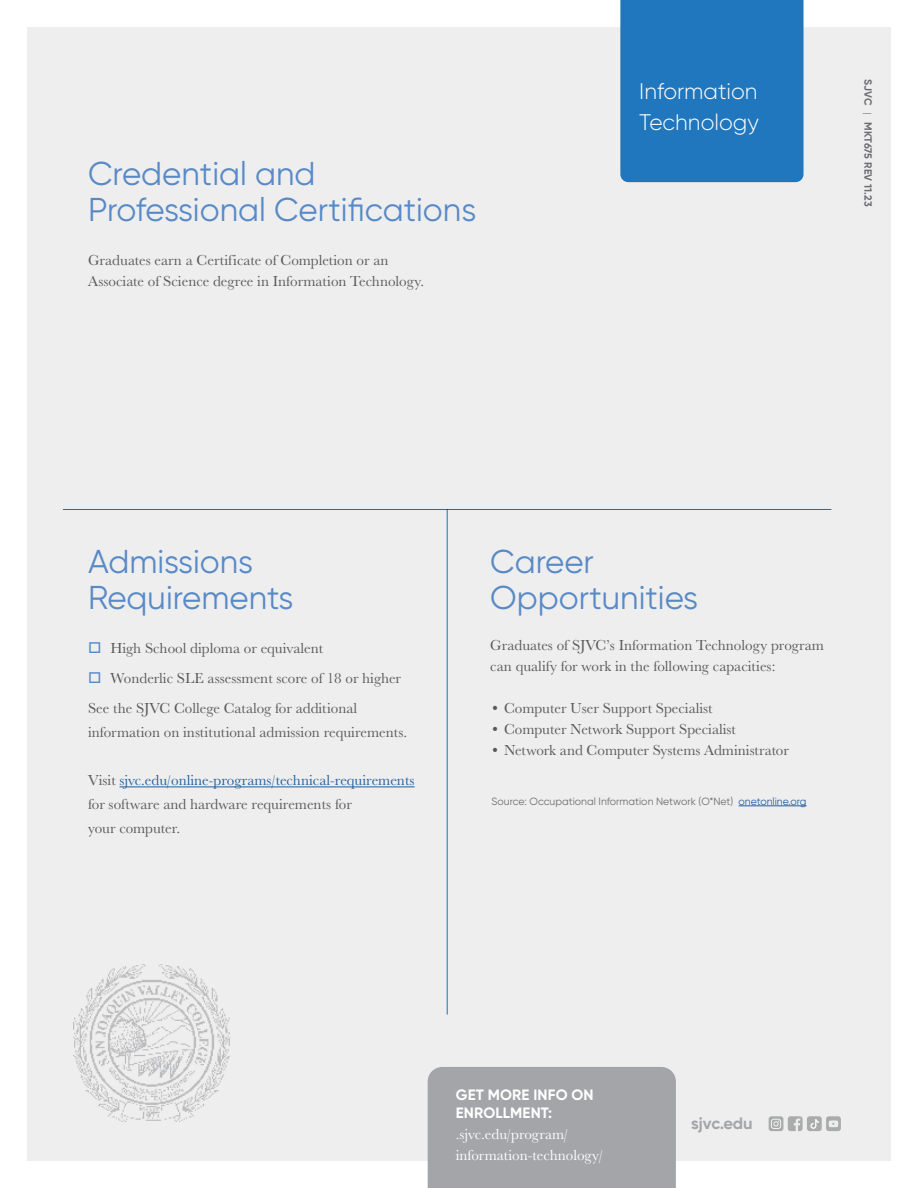
<style>
.page{position:relative;width:918px;height:1188px;background:#fff}
.page>*{position:absolute;margin:0;border:0;box-sizing:border-box;transform-origin:0 0}
.Inner_Header_Style{font:33px/36px "Gilroy";color:#588ac7}
.t1{font:300 22.5px/30.8px "Gilroy";color:#fff}
.t2{font:700 16.5px "Gilroy";letter-spacing:-.005em;color:#a3a5a8}
.t3{font:15px/21px "Baskerville URW";color:#58595b}
.t4{font:15px "Baskerville URW";color:#215e9e}
.Main_Body_Style2{font:15px "Baskerville URW";color:#fff}
.t5{font:700 15px "Gilroy";letter-spacing:.01em;color:#fff}
.t6{font:10.5px "Gilroy";color:#6d6e71}
.t7{font:700 10.5px "Gilroy";letter-spacing:.005em;color:#6d6e71}
.s1{font-family:"Baskerville URW";font-weight:400}
.s2{color:#58595b}
.s3{color:#215e9e}
</style>
<div class="page">
<div style="left:27px;top:27px;width:864px;height:1134px;background:#efeeee"></div>
<div style="left:428px;top:1067px;width:248px;height:121px;background:#a3a5a8"></div>
<svg style="left:769px;top:1116px;width:72px;height:15px"></svg>
<hr style="left:120px;top:787px;width:295px;height:1px;background:#215e9e">
<div style="left:620px;top:0;width:184px;height:182px;background:#2077bd"></div>
<div style="left:639px;top:81px;width:153px;height:101px;background:#2077bd"></div>
<hr style="left:447px;top:509px;width:1px;height:506px;background:#2077bd">
<hr style="left:63px;top:509px;width:768px;height:1px;background:#2077bd">
<img style="left:73px;top:965px;width:157px;height:156px">
<hr style="left:739px;top:806px;width:68px;height:1px;background:#215e9e">
<p class="Inner_Header_Style" style="left:88px;top:155px;width:390px">Credential and<br>Professional Certifications</p>
<p class="t3" style="left:88px;top:249px;width:338px">Graduates earn a Certificate of Completion or an<br>Associate of Science degree in Information Technology.</p>
<p class="t1" style="left:639px;top:76px;width:121px">Information<br>Technology</p>
<p class="t7" style="left:875px;top:79px;width:129px;rotate:90deg">SJVC <span class="s1">|</span> MKT675 REV 11.23</p>
<p class="Inner_Header_Style" style="left:88px;top:543px;width:207px">Admissions<br>Requirements</p>
<p class="t3" style="left:111px;top:637px;width:214px">High School diploma or equivalent</p>
<p class="t3" style="left:111px;top:667px;width:292px">Wonderlic SLE assessment score of 18 or higher</p>
<p class="t3" style="left:88px;top:697px;width:271px">See the SJVC College Catalog for additional</p>
<p class="t3" style="left:88px;top:721px;width:321px">information on institutional admission requirements.</p>
<p class="t4" style="left:88px;top:770px;width:328px"><span class="s2">Visit</span> sjvc.edu/online-programs/technical-requirements</p>
<p class="t3" style="left:88px;top:793px;width:265px">for software and hardware requirements for</p>
<p class="t3" style="left:88px;top:817px;width:94px">your computer.</p>
<p class="Inner_Header_Style" style="left:490px;top:543px;width:209px">Career<br>Opportunities</p>
<p class="t3" style="left:490px;top:634px;width:335px">Graduates of SJVC’s Information Technology program can qualify for work in the following capacities:</p>
<p class="t3" style="left:490px;top:697px;width:224px">• Computer User Support Specialist</p>
<p class="t3" style="left:490px;top:718px;width:247px">• Computer Network Support Specialist</p>
<p class="t3" style="left:490px;top:739px;width:300px">• Network and Computer Systems Administrator</p>
<p class="t6" style="left:491px;top:795px;width:317px">Source: Occupational Information Network (O*Net) <span class="s3">onetonline.org</span></p>
<p class="t5" style="left:456px;top:1085px;width:139px">GET MORE INFO ON</p>
<p class="t5" style="left:456px;top:1103px;width:98px">ENROLLMENT:</p>
<p class="Main_Body_Style2" style="left:456px;top:1124px;width:114px">.sjvc.edu/program/</p>
<p class="Main_Body_Style2" style="left:456px;top:1145px;width:149px">information-technology/</p>
<p class="t2" style="left:691px;top:1113px;width:63px">sjvc.edu</p>
</div>
